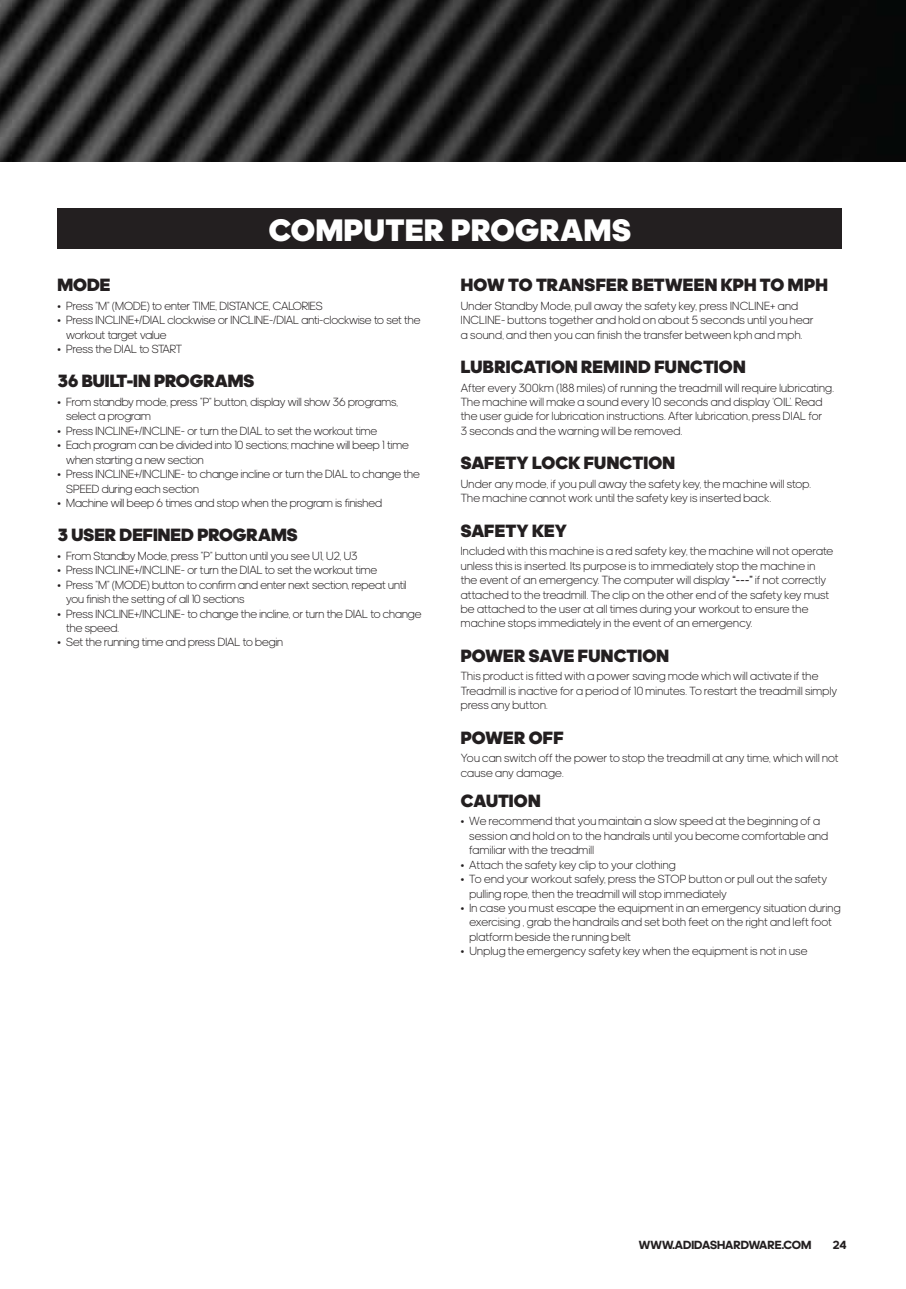
<style>
.page{position:relative;width:906px;height:1289px;background:#fff}
.page>*{position:absolute;margin:0;border:0;box-sizing:border-box;transform-origin:0 0}
.t1{font:900 31.5px "adineue PRO";letter-spacing:.02em;color:#fff}
.t2{font:900 18px "adineue PRO";color:#231f20}
.t3{font:300 12px/14.4px "adineue PRO";letter-spacing:.005em;color:#231f20}
.t4{font:700 12px "adineue PRO";color:#231f20}
.s1{font-weight:400}
</style>
<div class="page">
<img style="left:0;top:0;width:906px;height:162px">
<div style="left:58px;top:208px;width:784px;height:41px;background:#231f20"></div>
<h1 class="t1" style="left:269px;top:211px;width:364px">COMPUTER PROGRAMS</h1>
<h2 class="t2" style="left:58px;top:274px;width:54px">MODE</h2>
<p class="t3" style="left:58px;top:298px;width:267px">• Press "M" (MODE) to enter TIME, DISTANCE, CALORIES</p>
<p class="t3" style="left:66px;top:313px;width:356px;text-indent:-9px">• Press INCLINE+/DIAL clockwise or INCLINE-/DIAL anti-clockwise to set the workout target value</p>
<p class="t3" style="left:58px;top:341px;width:126px">• Press the DIAL to START</p>
<h2 class="t2" style="left:58px;top:370px;width:198px">36 BUILT-IN PROGRAMS</h2>
<p class="t3" style="left:66px;top:394px;width:333px;text-indent:-9px">• From standby mode, press "P" button, display will show 36 programs, select a program</p>
<p class="t3" style="left:58px;top:423px;width:321px">• Press INCLINE+/INCLINE- or turn the DIAL to set the workout time</p>
<p class="t3" style="left:66px;top:438px;width:344px;text-indent:-9px">• Each program can be divided into 10 sections; machine will beep 1 time when starting a new section</p>
<p class="t3" style="left:66px;top:466px;width:355px;text-indent:-9px">• Press INCLINE+/INCLINE- to change incline or turn the DIAL to change the<br>SPEED during each section</p>
<p class="t3" style="left:58px;top:495px;width:326px">• Machine will beep 6 times and stop when the program is finished</p>
<h2 class="t2" style="left:58px;top:524px;width:242px">3 USER DEFINED PROGRAMS</h2>
<p class="t3" style="left:58px;top:548px;width:301px">• From Standby Mode, press "P" button until you see U1, U2, U3</p>
<p class="t3" style="left:58px;top:563px;width:321px">• Press INCLINE+/INCLINE- or turn the DIAL to set the workout time</p>
<p class="t3" style="left:66px;top:577px;width:342px;text-indent:-9px">• Press "M" (MODE) button to confirm and enter next section, repeat until you finish the setting of all 10 sections</p>
<p class="t3" style="left:66px;top:606px;width:357px;text-indent:-9px">• Press INCLINE+/INCLINE- to change the incline, or turn the DIAL to change the speed.</p>
<p class="t3" style="left:58px;top:635px;width:227px">• Set the running time and press DIAL to begin</p>
<h2 class="t2" style="left:461px;top:274px;width:368px">HOW TO TRANSFER BETWEEN KPH TO MPH</h2>
<p class="t3" style="left:461px;top:298px;width:354px">Under Standby Mode, pull away the safety key, press INCLINE+ and<br>INCLINE- buttons together and hold on about 5 seconds until you hear a sound, and then you can finish the transfer between kph and mph.</p>
<h2 class="t2" style="left:461px;top:356px;width:286px">LUBRICATION REMIND FUNCTION</h2>
<p class="t3" style="left:461px;top:380px;width:375px">After every 300km (188 miles) of running the treadmill will require lubricating.<br>The machine will make a sound every 10 seconds and display ‘OIL’. Read the user guide for lubrication instructions. After lubrication, press DIAL for<br>3 seconds and the warning will be removed.</p>
<h2 class="t2" style="left:461px;top:452px;width:216px">SAFETY LOCK FUNCTION</h2>
<p class="t3" style="left:461px;top:476px;width:352px">Under any mode, if you pull away the safety key, the machine will stop.<br>The machine cannot work until the safety key is inserted back.</p>
<h2 class="t2" style="left:461px;top:519px;width:108px">SAFETY KEY</h2>
<p class="t3" style="left:461px;top:544px;width:374px">Included with this machine is a red safety key, the machine will not operate unless this is inserted. Its purpose is to immediately stop the machine in the event of an emergency. The computer will display <span class="s1">“---”</span> if not correctly attached to the treadmill. The clip on the other end of the safety key must be attached to the user at all times during your workout to ensure the machine stops immediately in the event of an emergency.</p>
<h2 class="t2" style="left:461px;top:644px;width:210px">POWER SAVE FUNCTION</h2>
<p class="t3" style="left:461px;top:669px;width:378px">This product is fitted with a power saving mode which will activate if the<br>Treadmill is inactive for a period of 10 minutes. To restart the treadmill simply press any button.</p>
<h2 class="t2" style="left:461px;top:726px;width:104px">POWER OFF</h2>
<p class="t3" style="left:461px;top:750px;width:379px">You can switch off the power to stop the treadmill at any time, which will not cause any damage.</p>
<h2 class="t2" style="left:461px;top:789px;width:81px">CAUTION</h2>
<p class="t3" style="left:469px;top:814px;width:360px;text-indent:-9px">• We recommend that you maintain a slow speed at the beginning of a session and hold on to the handrails until you become comfortable and familiar with the treadmill</p>
<p class="t3" style="left:461px;top:857px;width:216px">• Attach the safety key clip to your clothing</p>
<p class="t3" style="left:469px;top:871px;width:359px;text-indent:-9px">• To end your workout safely, press the STOP button or pull out the safety pulling rope, then the treadmill will stop immediately</p>
<p class="t3" style="left:469px;top:900px;width:373px;text-indent:-9px">• In case you must escape the equipment in an emergency situation during exercising , grab the handrails and set both feet on the right and left foot platform beside the running belt</p>
<p class="t3" style="left:461px;top:943px;width:348px">• Unplug the emergency safety key when the equipment is not in use</p>
<p class="t4" style="left:639px;top:1238px;width:174px">WWW.ADIDASHARDWARE.COM</p>
<p class="t4" style="left:833px;top:1238px;width:15px">24</p>
</div>
